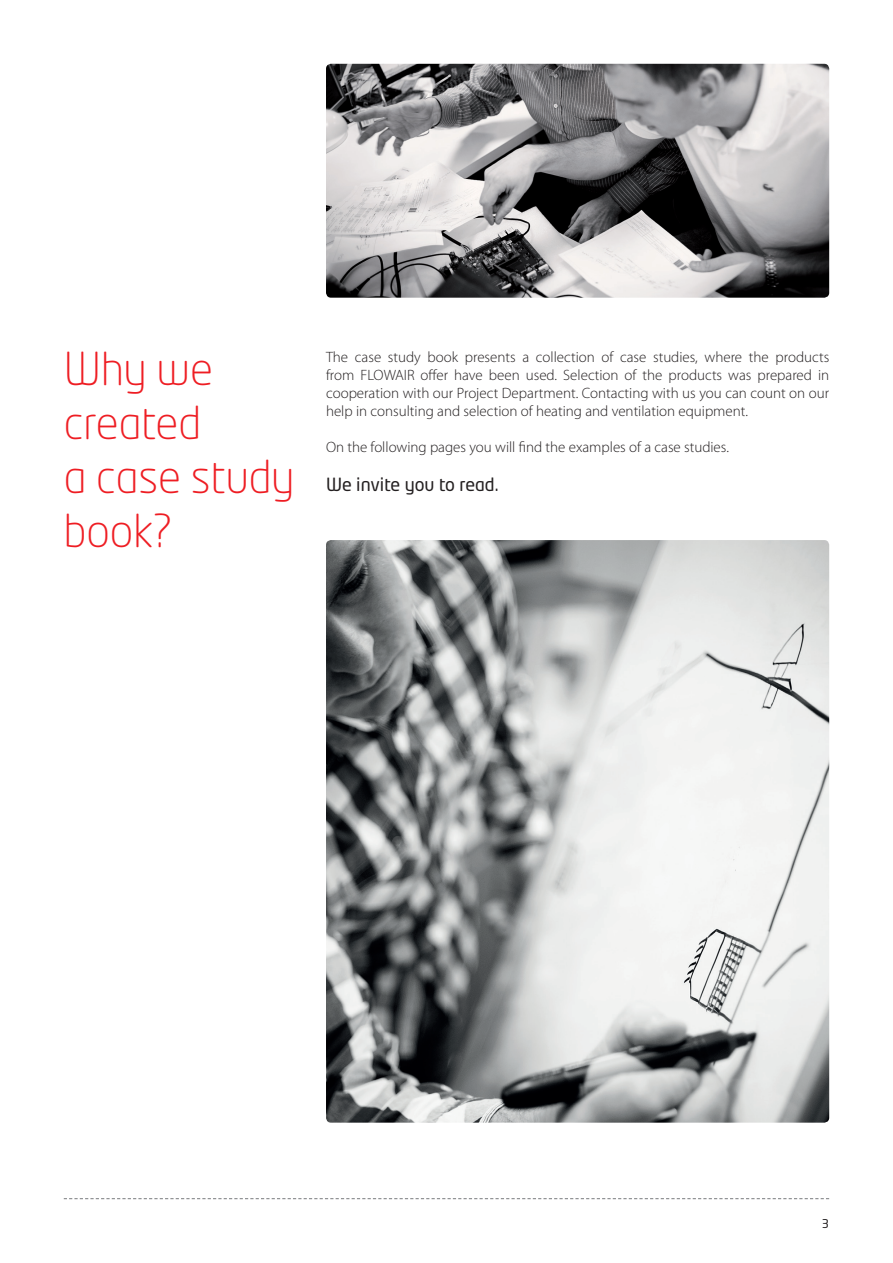
<style>
.page{position:relative;width:893px;height:1263px;background:#fff}
.page>*{position:absolute;margin:0;border:0;box-sizing:border-box;transform-origin:0 0}
.t1{font:300 45px/54px "Neo Tech Pro";color:#ee1d23}
.t2{font:18px "Neo Tech Pro";color:#231f20}
.t3{font:300 15px/18px "Myriad Pro";color:#231f20;text-align:justify}
.t4{font:12px "Neo Tech Pro";color:#231f20}
</style>
<div class="page">
<svg style="left:64px;top:1198px;width:765px;height:1px"></svg>
<img style="left:326px;top:64px;width:503px;height:234px">
<img style="left:326px;top:540px;width:503px;height:583px">
<h1 class="t1" style="left:64px;top:341px;width:232px">Why we created<br>a case study book?</h1>
<p class="t3" style="left:326px;top:348px;width:505px">The case study book presents a collection of case studies, where the products from FLOWAIR offer have been used. Selection of the products was prepared in cooperation with our Project Department. Contacting with us you can count on our help in consulting and selection of heating and ventilation equipment.</p>
<p class="t3" style="left:326px;top:438px;width:404px">On the following pages you will find the examples of a case studies.</p>
<p class="t2" style="left:326px;top:474px;width:174px">We invite you to read.</p>
<p class="t4" style="left:822px;top:1216px;width:9px">3</p>
</div>
